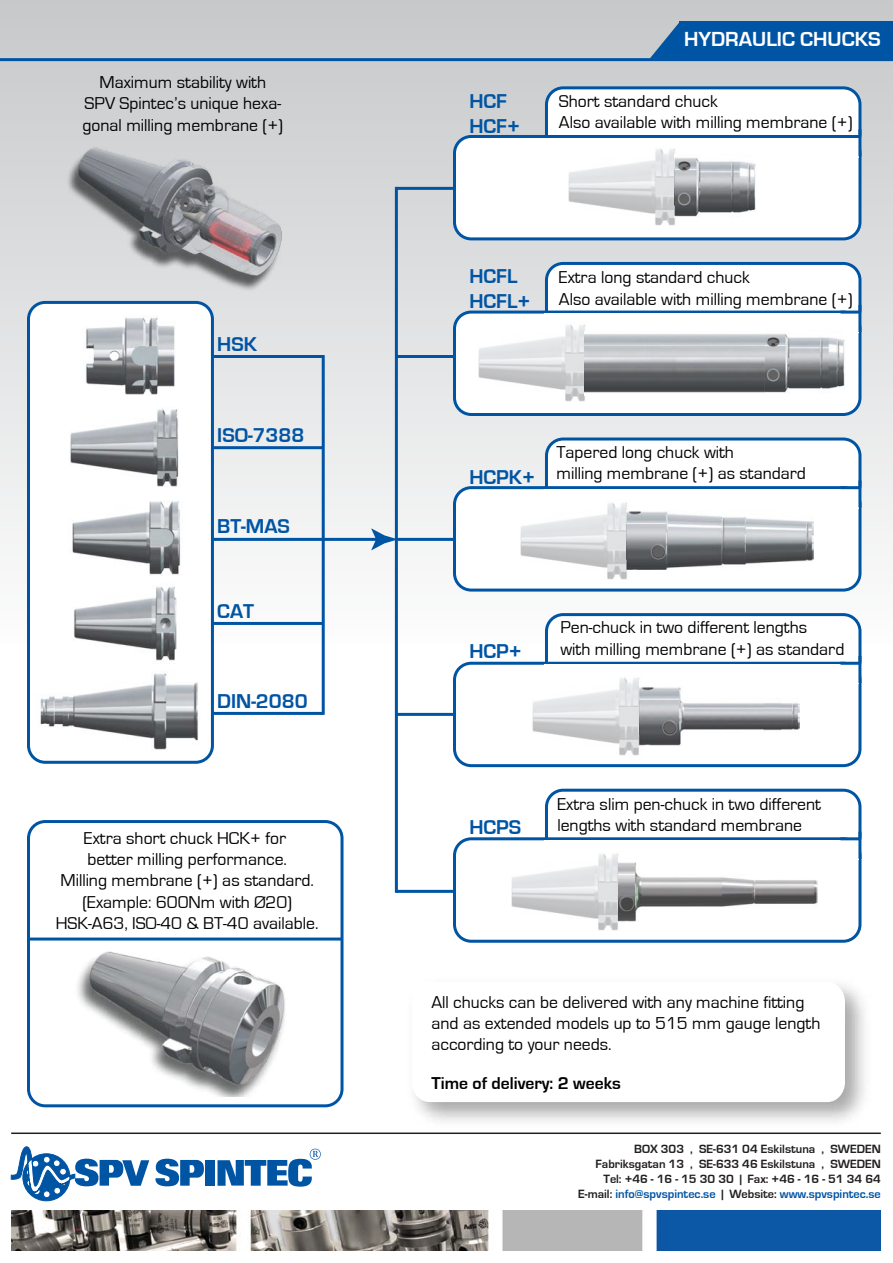
<style>
.page{position:relative;width:893px;height:1263px;background:#fff}
.page>*{position:absolute;margin:0;border:0;box-sizing:border-box;transform-origin:0 0}
.t1{font:700 21px "Eurostile";color:#fff}
.t2{font:700 20.7px/24.8px "Eurostile";color:#0054a4}
.t3{font:17.7px/21.3px "Eurostile";color:#000}
.t4{font:700 17.7px "Eurostile";color:#000}
.t5{font:700 12.3px/14.9px "Eurostile";color:#231f20;text-align:right}
.s1{color:#0054a4}
</style>
<div class="page">
<div style="left:0;top:0;width:893px;height:645px;background:linear-gradient(to bottom,#c6c8c9,#fcfcfd)"></div>
<hr style="left:0;top:58px;width:893px;height:3px;background:#0054a4">
<div style="left:680px;top:21px;width:213px;height:39px;background:#0054a4"></div>
<svg style="left:650px;top:21px;width:30px;height:37px"></svg>
<svg style="left:11px;top:1147px;width:193px;height:54px"></svg>
<svg style="left:217px;top:1149px;width:104px;height:38px"></svg>
<div style="left:205px;top:1160px;width:10px;height:25px;background:#0054a4"></div>
<img style="left:11px;top:1210px;width:870px;height:41px">
<hr style="left:11px;top:1132px;width:870px;height:2px;background:#231f20">
<div style="left:27px;top:820px;width:317px;height:287px;border:3px solid #0054a4;border-radius:17px"></div>
<hr style="left:29px;top:937px;width:313px;height:3px;background:#0054a4">
<div style="left:453px;top:837px;width:408px;height:106px;border:3px solid #0054a4;border-radius:17px"></div>
<div style="left:545px;top:789px;width:316px;height:65px;border:3px solid #0054a4;border-radius:17px"></div>
<div style="left:544px;top:840px;width:314px;height:19px;background:#fff"></div>
<hr style="left:858px;top:832px;width:3px;height:27px;background:#0054a4">
<hr style="left:840px;top:837px;width:20px;height:3px;background:#0054a4">
<div style="left:546px;top:615px;width:314px;height:62px;background:#fff;border-radius:17px"></div>
<div style="left:453px;top:662px;width:408px;height:105px;border:3px solid #0054a4;border-radius:17px"></div>
<div style="left:545px;top:613px;width:316px;height:66px;border:3px solid #0054a4;border-radius:17px"></div>
<div style="left:544px;top:665px;width:314px;height:19px;background:#fff"></div>
<hr style="left:858px;top:656px;width:3px;height:27px;background:#0054a4">
<hr style="left:840px;top:662px;width:20px;height:3px;background:#0054a4">
<div style="left:546px;top:439px;width:314px;height:63px;background:#fff;border-radius:17px"></div>
<div style="left:454px;top:488px;width:406px;height:103px;background:#fff;border-radius:17px"></div>
<div style="left:453px;top:486px;width:408px;height:106px;border:3px solid #0054a4;border-radius:17px"></div>
<div style="left:545px;top:437px;width:316px;height:66px;border:3px solid #0054a4;border-radius:17px"></div>
<div style="left:544px;top:489px;width:314px;height:19px;background:#fff"></div>
<hr style="left:858px;top:480px;width:3px;height:28px;background:#0054a4">
<hr style="left:840px;top:486px;width:20px;height:3px;background:#0054a4">
<div style="left:546px;top:264px;width:314px;height:62px;background:#fff;border-radius:17px"></div>
<div style="left:454px;top:313px;width:406px;height:102px;background:#fff;border-radius:17px"></div>
<div style="left:453px;top:311px;width:408px;height:105px;border:3px solid #0054a4;border-radius:17px"></div>
<div style="left:545px;top:262px;width:316px;height:66px;border:3px solid #0054a4;border-radius:17px"></div>
<div style="left:544px;top:314px;width:314px;height:19px;background:#fff"></div>
<hr style="left:858px;top:305px;width:3px;height:27px;background:#0054a4">
<hr style="left:840px;top:311px;width:20px;height:3px;background:#0054a4">
<div style="left:546px;top:88px;width:314px;height:63px;background:#fff;border-radius:17px"></div>
<div style="left:454px;top:137px;width:406px;height:103px;background:#fff;border-radius:17px"></div>
<div style="left:453px;top:135px;width:408px;height:105px;border:3px solid #0054a4;border-radius:17px"></div>
<div style="left:545px;top:86px;width:316px;height:66px;border:3px solid #0054a4;border-radius:17px"></div>
<div style="left:544px;top:138px;width:314px;height:19px;background:#fff"></div>
<hr style="left:858px;top:129px;width:3px;height:27px;background:#0054a4">
<hr style="left:840px;top:135px;width:20px;height:3px;background:#0054a4">
<img style="left:63px;top:129px;width:228px;height:171px">
<img style="left:568px;top:148px;width:107px;height:78px">
<img style="left:674px;top:155px;width:82px;height:62px">
<img style="left:478px;top:324px;width:107px;height:78px">
<img style="left:764px;top:333px;width:81px;height:60px">
<img style="left:584px;top:332px;width:180px;height:63px">
<img style="left:520px;top:502px;width:111px;height:78px">
<img style="left:627px;top:511px;width:187px;height:58px">
<img style="left:532px;top:677px;width:107px;height:78px">
<img style="left:639px;top:687px;width:160px;height:59px">
<img style="left:511px;top:853px;width:111px;height:78px">
<img style="left:618px;top:862px;width:200px;height:59px">
<div style="left:29px;top:302px;width:183px;height:460px;background:#fff;border-radius:17px"></div>
<div style="left:27px;top:301px;width:187px;height:463px;border:3px solid #0054a4;border-radius:17px"></div>
<img style="left:70px;top:408px;width:109px;height:79px">
<img style="left:72px;top:501px;width:109px;height:74px">
<img style="left:73px;top:586px;width:104px;height:75px">
<img style="left:40px;top:673px;width:158px;height:77px">
<img style="left:86px;top:316px;width:89px;height:78px">
<hr style="left:212px;top:538px;width:112px;height:3px;background:#0054a4">
<hr style="left:212px;top:622px;width:112px;height:3px;background:#0054a4">
<hr style="left:212px;top:712px;width:112px;height:3px;background:#0054a4">
<hr style="left:212px;top:446px;width:112px;height:3px;background:#0054a4">
<hr style="left:212px;top:355px;width:112px;height:3px;background:#0054a4">
<hr style="left:396px;top:355px;width:58px;height:3px;background:#0054a4">
<hr style="left:396px;top:713px;width:58px;height:3px;background:#0054a4">
<hr style="left:396px;top:890px;width:58px;height:3px;background:#0054a4">
<hr style="left:396px;top:187px;width:58px;height:3px;background:#0054a4">
<hr style="left:397px;top:538px;width:58px;height:3px;background:#0054a4">
<hr style="left:323px;top:538px;width:55px;height:3px;background:#0054a4">
<svg style="left:371px;top:528px;width:24px;height:22px"></svg>
<hr style="left:395px;top:187px;width:3px;height:706px;background:#0054a4">
<hr style="left:322px;top:355px;width:3px;height:360px;background:#0054a4">
<img style="left:400px;top:987px;width:478px;height:146px">
<svg style="left:412px;top:984px;width:433px;height:118px"></svg>
<img style="left:74px;top:940px;width:226px;height:157px">
<p class="t3" style="left:82px;top:72px;width:202px;text-align:center">Maximum stability with<br>SPV Spintec’s unique hexa&shy;gonal milling membrane (+)</p>
<p class="t2" style="left:217px;top:332px;width:41px">HSK</p>
<p class="t2" style="left:217px;top:423px;width:89px">ISO-7388</p>
<p class="t2" style="left:217px;top:515px;width:74px">BT-MAS</p>
<p class="t2" style="left:217px;top:599px;width:38px">CAT</p>
<p class="t2" style="left:217px;top:689px;width:92px">DIN-2080</p>
<p class="t3" style="left:56px;top:828px;width:264px;text-align:center">Extra short chuck HCK+ for<br>better milling performance.<br>Milling membrane (+) as standard. (Example: 600Nm with Ø20)<br>HSK-A63, ISO-40 &amp; BT-40 available.</p>
<p class="t2" style="left:469px;top:89px;width:52px">HCF<br>HCF+</p>
<p class="t1" style="left:684px;top:28px;width:198px">HYDRAULIC CHUCKS</p>
<p class="t3" style="left:559px;top:91px;width:295px">Short standard chuck<br>Also available with milling membrane (+)</p>
<p class="t2" style="left:469px;top:264px;width:62px">HCFL<br>HCFL+</p>
<p class="t3" style="left:559px;top:267px;width:295px">Extra long standard chuck<br>Also available with milling membrane (+)</p>
<p class="t2" style="left:469px;top:465px;width:67px">HCPK+</p>
<p class="t3" style="left:556px;top:442px;width:251px">Tapered long chuck with<br>milling membrane (+) as standard</p>
<p class="t2" style="left:469px;top:639px;width:54px">HCP+</p>
<p class="t3" style="left:560px;top:617px;width:285px">Pen-chuck in two different lengths<br>with milling membrane (+) as standard</p>
<p class="t2" style="left:469px;top:815px;width:53px">HCPS</p>
<p class="t3" style="left:557px;top:794px;width:265px">Extra slim pen-chuck in two different lengths with standard membrane</p>
<p class="t3" style="left:431px;top:991px;width:391px">All chucks can be delivered with any machine fitting and as extended models up to 515 mm gauge length according to your needs.</p>
<p class="t4" style="left:431px;top:1073px;width:191px">Time of delivery: 2 weeks</p>
<p class="t5" style="left:578px;top:1142px;width:304px">BOX 303 , SE-631 04 Eskilstuna , SWEDEN Fabriksgatan 13 , SE-633 46 Eskilstuna , SWEDEN Tel: +46 - 16 - 15 30 30 | Fax: +46 - 16 - 51 34 64<br>E-mail: <span class="s1">info@spvspintec.se</span> | Website: <span class="s1">www.spvspintec.se</span></p>
</div>
